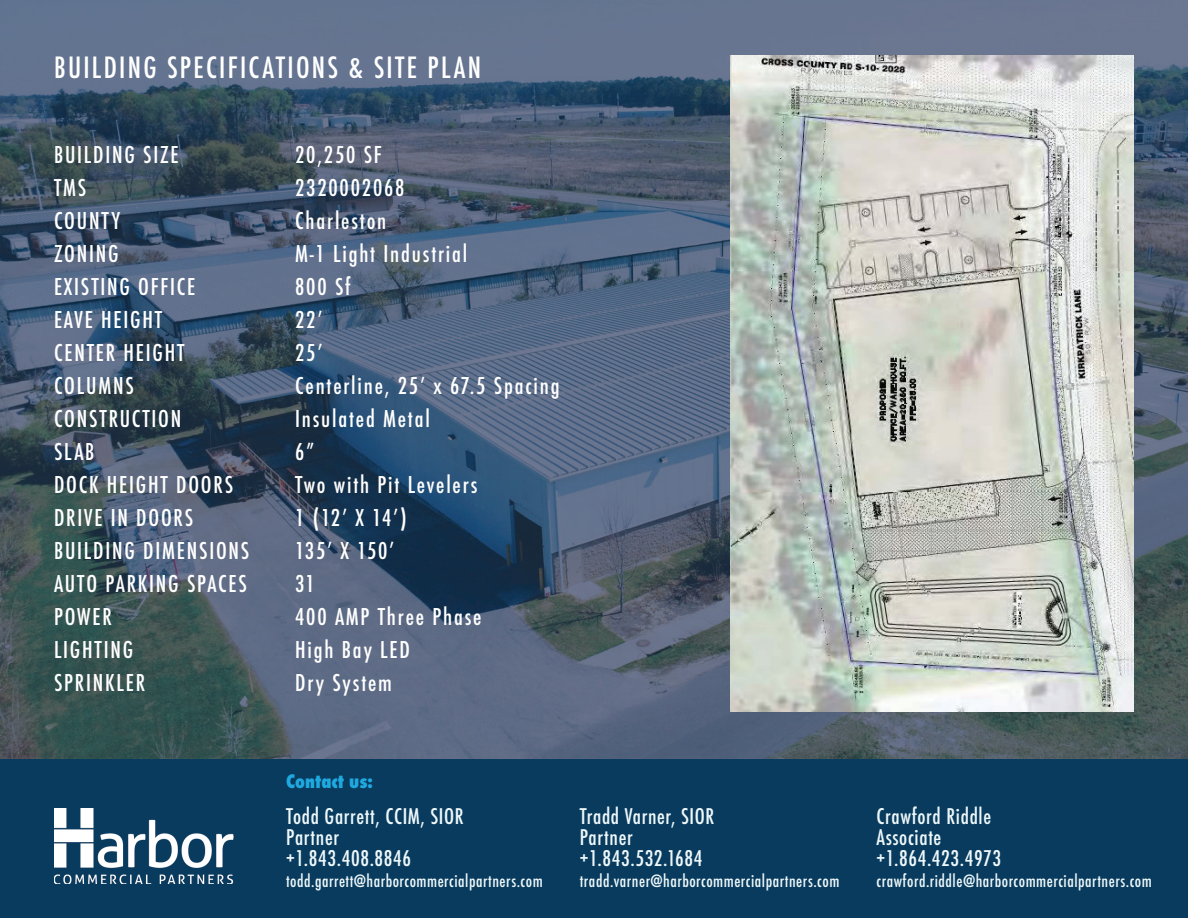
<style>
.page{position:relative;width:1188px;height:918px;background:#fff}
.page>*{position:absolute;margin:0;border:0;box-sizing:border-box;transform-origin:0 0}
.t1{font:500 condensed 28.5px "Futura";letter-spacing:.08em;color:#fff}
.t2{font:500 condensed 22.5px/33px "Futura";letter-spacing:.08em;color:#fff}
.t3{font:500 condensed 21px/21px "Futura";letter-spacing:.03em;color:#eef8fb}
.t4{font:800 condensed 18px "Futura";color:#1fa9e1}
.t5{font:500 condensed 16.5px "Futura";letter-spacing:.03em;color:#eef8fb}
</style>
<div class="page">
<div style="left:0;top:759px;width:1188px;height:159px;background:#083b5d"></div>
<img style="left:54px;top:808px;width:180px;height:76px">
<hr style="left:0;top:758px;width:1188px;height:1px;background:#6d7792">
<img style="left:0;top:0;width:722px;height:758px">
<img style="left:722px;top:0;width:466px;height:758px">
<img style="left:731px;top:56px;width:403px;height:655px">
<p class="t1" style="left:54px;top:49px;width:429px">BUILDING SPECIFICATIONS &amp; SITE PLAN</p>
<p class="t2" style="left:54px;top:138px;width:197px">BUILDING SIZE<br>TMS<br>COUNTY<br>ZONING<br>EXISTING OFFICE<br>EAVE HEIGHT<br>CENTER HEIGHT<br>COLUMNS<br>CONSTRUCTION<br>SLAB<br>DOCK HEIGHT DOORS<br>DRIVE IN DOORS<br>BUILDING DIMENSIONS<br>AUTO PARKING SPACES<br>POWER<br>LIGHTING<br>SPRINKLER</p>
<p class="t2" style="left:295px;top:138px;width:266px">20,250 SF<br>2320002068<br>Charleston<br>M-1 Light Industrial<br>800 Sf<br>22ʼ<br>25ʼ<br>Centerline, 25ʼ x 67.5 Spacing<br>Insulated Metal<br>6”<br>Two with Pit Levelers<br>1 (12ʼ X 14ʼ)<br>135ʼ X 150ʼ<br>31<br>400 AMP Three Phase<br>High Bay LED<br>Dry System</p>
<p class="t4" style="left:286px;top:769px;width:88px">Contact us:</p>
<p class="t3" style="left:286px;top:806px;width:179px">Todd Garrett, CCIM, SIOR<br>Partner +1.843.408.8846</p>
<p class="t5" style="left:286px;top:870px;width:258px">todd.garrett@harborcommercialpartners.com</p>
<p class="t3" style="left:580px;top:806px;width:136px">Tradd Varner, SIOR<br>Partner +1.843.532.1684</p>
<p class="t5" style="left:580px;top:870px;width:261px">tradd.varner@harborcommercialpartners.com</p>
<p class="t3" style="left:876px;top:806px;width:126px">Crawford Riddle<br>Associate +1.864.423.4973</p>
<p class="t5" style="left:876px;top:870px;width:277px">crawford.riddle@harborcommercialpartners.com</p>
</div>
